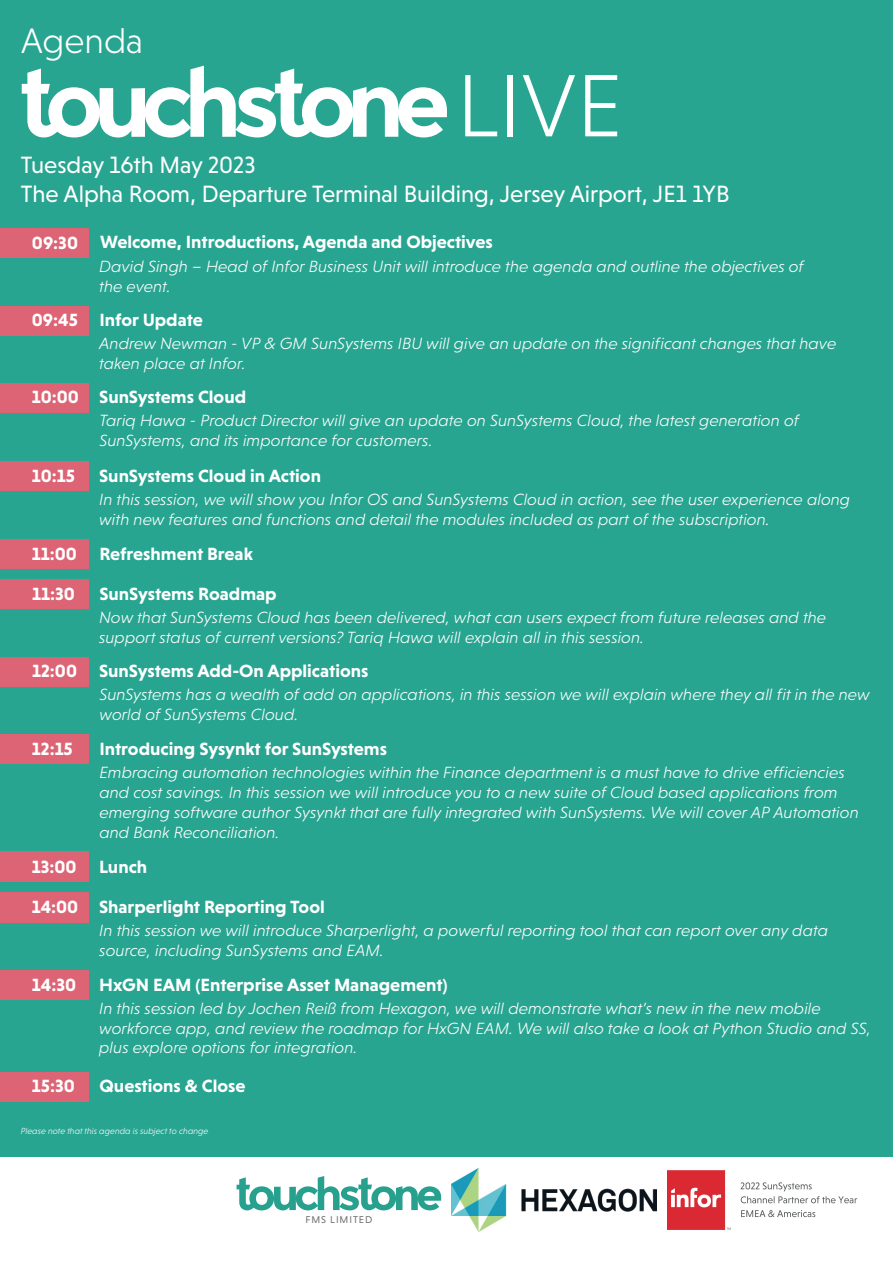
<style>
.page{position:relative;width:893px;height:1263px;background:#fff}
.page>*{position:absolute;margin:0;border:0;box-sizing:border-box;transform-origin:0 0}
.t1{font:300 90px "Niveau Grotesk";color:#fff}
.t2{font:300 36px "Niveau Grotesk";color:#fff}
.t3{font:24px/28.8px "Niveau Grotesk";color:#fff}
.t4{font:700 18px "Niveau Grotesk";color:#fff;scale:1.04 1}
.t5{font:italic 300 16.5px/19.8px "Niveau Grotesk";color:#fff;scale:1.04 1}
.t6{font:10.05px "Niveau Grotesk";letter-spacing:.09em;color:#717273}
.t7{font:italic 300 9px "Niveau Grotesk";color:#fff}
</style>
<div class="page">
<div style="left:1px;top:0;width:892px;height:1157px;background:#28a591"></div>
<svg style="left:22px;top:66px;width:425px;height:71px"></svg>
<div style="left:0;top:228px;width:88px;height:30px;background:#dc6475"></div>
<div style="left:0;top:306px;width:88px;height:29px;background:#dc6475"></div>
<div style="left:0;top:383px;width:88px;height:29px;background:#dc6475"></div>
<div style="left:0;top:461px;width:88px;height:30px;background:#dc6475"></div>
<div style="left:0;top:539px;width:88px;height:29px;background:#dc6475"></div>
<div style="left:0;top:579px;width:89px;height:30px;background:#dc6475"></div>
<div style="left:0;top:734px;width:88px;height:30px;background:#dc6475"></div>
<div style="left:0;top:970px;width:88px;height:30px;background:#dc6475"></div>
<div style="left:0;top:657px;width:88px;height:30px;background:#dc6475"></div>
<div style="left:0;top:852px;width:89px;height:30px;background:#dc6475"></div>
<div style="left:0;top:892px;width:88px;height:30px;background:#dc6475"></div>
<div style="left:0;top:1072px;width:88px;height:29px;background:#dc6475"></div>
<img style="left:452px;top:1168px;width:204px;height:64px">
<img style="left:667px;top:1170px;width:191px;height:60px">
<svg style="left:237px;top:1176px;width:204px;height:34px"></svg>
<h2 class="t2" style="left:21px;top:20px;width:124px">Agenda</h2>
<h1 class="t1" style="left:457px;top:55px;width:168px">LIVE</h1>
<h3 class="t3" style="left:21px;top:150px;width:710px">Tuesday 16th May 2023<br>The Alpha Room, Departure Terminal Building, Jersey Airport, JE1 1YB</h3>
<p class="t4" style="left:32px;top:232px;width:46px">09:30</p>
<p class="t4" style="left:100px;top:231px;width:379px">Welcome, Introductions, Agenda and Objectives</p>
<p class="t4" style="left:32px;top:310px;width:46px">09:45</p>
<p class="t4" style="left:32px;top:387px;width:47px">10:00</p>
<p class="t5" style="left:99px;top:256px;width:679px">David Singh – Head of Infor Business Unit will introduce the agenda and outline the objectives of the event.</p>
<p class="t4" style="left:99px;top:310px;width:101px">Infor Update</p>
<p class="t5" style="left:99px;top:334px;width:710px">Andrew Newman - VP &amp; GM SunSystems IBU will give an update on the significant changes that have taken place at Infor.</p>
<p class="t4" style="left:99px;top:387px;width:143px">SunSystems Cloud</p>
<p class="t5" style="left:99px;top:410px;width:674px">Tariq Hawa - Product Director will give an update on SunSystems Cloud, the latest generation of<br>SunSystems, and its importance for customers.</p>
<p class="t4" style="left:32px;top:465px;width:43px">10:15</p>
<p class="t4" style="left:99px;top:465px;width:215px">SunSystems Cloud in Action</p>
<p class="t5" style="left:99px;top:490px;width:724px">In this session, we will show you Infor OS and SunSystems Cloud in action, see the user experience along with new features and functions and detail the modules included as part of the subscription.</p>
<p class="t4" style="left:32px;top:543px;width:214px">11:00 Refreshment Break</p>
<p class="t4" style="left:32px;top:583px;width:43px">11:30</p>
<p class="t4" style="left:99px;top:583px;width:172px">SunSystems Roadmap</p>
<p class="t5" style="left:99px;top:608px;width:701px">Now that SunSystems Cloud has been delivered, what can users expect from future releases and the support status of current versions? Tariq Hawa will explain all in this session.</p>
<p class="t4" style="left:32px;top:661px;width:325px">12:00 SunSystems Add-On Applications</p>
<p class="t4" style="left:32px;top:738px;width:41px">12:15</p>
<p class="t5" style="left:99px;top:685px;width:742px">SunSystems has a wealth of add on applications, in this session we will explain where they all fit in the new world of SunSystems Cloud.</p>
<p class="t4" style="left:99px;top:738px;width:278px">Introducing Sysynkt for SunSystems</p>
<p class="t5" style="left:99px;top:763px;width:732px">Embracing automation technologies within the Finance department is a must have to drive efficiencies and cost savings. In this session we will introduce you to a new suite of Cloud based applications from emerging software author Sysynkt that are fully integrated with SunSystems. We will cover AP Automation and Bank Reconciliation.</p>
<p class="t4" style="left:32px;top:856px;width:45px">13:00</p>
<p class="t4" style="left:99px;top:856px;width:48px">Lunch</p>
<p class="t4" style="left:32px;top:896px;width:46px">14:00</p>
<p class="t4" style="left:99px;top:896px;width:219px">Sharperlight Reporting Tool</p>
<p class="t5" style="left:99px;top:920px;width:702px">In this session we will introduce Sharperlight, a powerful reporting tool that can report over any data source, including SunSystems and EAM.</p>
<p class="t4" style="left:99px;top:974px;width:337px">HxGN EAM (Enterprise Asset Management)</p>
<p class="t5" style="left:99px;top:998px;width:743px">In this session led by Jochen Reiß from Hexagon, we will demonstrate what’s new in the new mobile workforce app, and review the roadmap for HxGN EAM. We will also take a look at Python Studio and SS, plus explore options for integration.</p>
<p class="t4" style="left:99px;top:1075px;width:142px">Questions &amp; Close</p>
<p class="t4" style="left:32px;top:974px;width:44px">14:30</p>
<p class="t4" style="left:32px;top:1075px;width:43px">15:30</p>
<p class="t7" style="left:21px;top:1126px;width:189px">Please note that this agenda is subject to change</p>
<p class="t6" style="left:305px;top:1214px;width:68px">FMS LIMITED</p>
</div>
